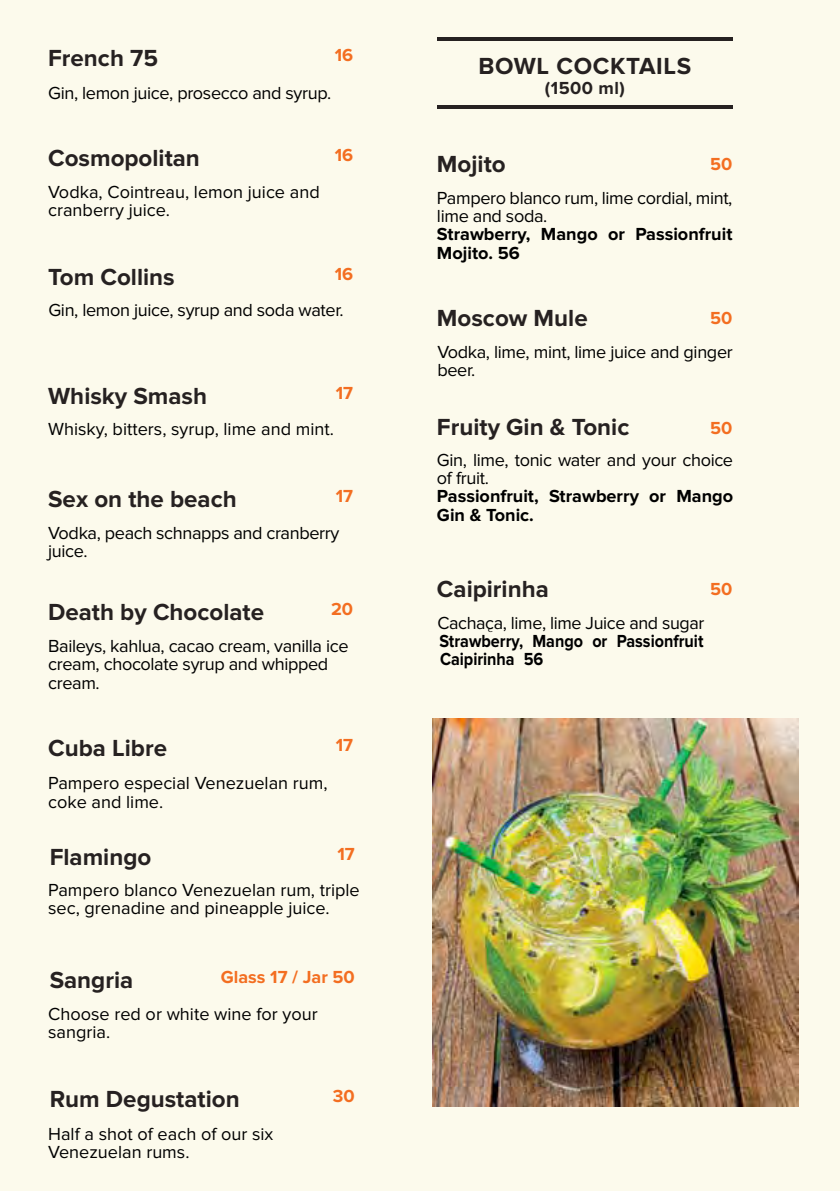
<style>
.page{position:relative;width:840px;height:1191px;background:#fff}
.page>*{position:absolute;margin:0;border:0;box-sizing:border-box;transform-origin:0 0}
.t1{font:700 24.2px "Proxima Nova";color:#262121}
.t2{font:18px/18px "Proxima Nova";letter-spacing:-.02em;color:#000}
.t3{font:18px/18px "Proxima Nova";color:#000}
.t4{font:700 18px/18px "Proxima Nova";color:#000}
.t5{font:700 18px "Proxima Nova";color:#000;scale:.89 1}
.t6{font:700 18px "Proxima Nova";color:#f36e21}
.t7{font:700 18px "Proxima Nova";color:#262121}
.t8{font:7.8px "Proxima Nova";color:#000;scale:1.32 1}
</style>
<div class="page">
<div style="left:0;top:0;width:839px;height:1191px;background:#fcfaec"></div>
<hr style="left:437px;top:105px;width:295px;height:3px;background:#262121">
<hr style="left:437px;top:37px;width:295px;height:3px;background:#262121">
<img style="left:432px;top:718px;width:366px;height:389px">
<h1 class="t1" style="left:48px;top:44px;width:111px">French 75</h1>
<p class="t6" style="left:334px;top:45px;width:20px">16</p>
<p class="t2" style="left:48px;top:84px;width:284px">Gin, lemon juice, prosecco and syrup.</p>
<h1 class="t1" style="left:48px;top:144px;width:153px">Cosmopolitan</h1>
<p class="t3" style="left:48px;top:183px;width:273px">Vodka, Cointreau, lemon juice and cranberry juice.</p>
<p class="t6" style="left:334px;top:144px;width:20px">16</p>
<p class="t6" style="left:334px;top:263px;width:20px">16</p>
<p class="t2" style="left:48px;top:301px;width:296px">Gin, lemon juice, syrup and soda water.</p>
<h1 class="t1" style="left:48px;top:263px;width:128px">Tom Collins</h1>
<h1 class="t1" style="left:48px;top:382px;width:160px">Whisky Smash</h1>
<p class="t6" style="left:335px;top:382px;width:19px">17</p>
<p class="t3" style="left:48px;top:420px;width:287px">Whisky, bitters, syrup, lime and mint.</p>
<p class="t6" style="left:335px;top:485px;width:19px">17</p>
<p class="t2" style="left:48px;top:524px;width:292px">Vodka, peach schnapps and cranberry juice.</p>
<h1 class="t1" style="left:48px;top:485px;width:190px">Sex on the beach</h1>
<p class="t6" style="left:331px;top:598px;width:24px">20</p>
<p class="t2" style="left:48px;top:637px;width:302px">Baileys, kahlua, cacao cream, vanilla ice cream, chocolate syrup and whipped cream.</p>
<h1 class="t1" style="left:48px;top:598px;width:217px">Death by Chocolate</h1>
<h1 class="t1" style="left:48px;top:734px;width:120px">Cuba Libre</h1>
<p class="t3" style="left:48px;top:774px;width:281px">Pampero especial Venezuelan rum, coke and lime.</p>
<p class="t6" style="left:335px;top:735px;width:19px">17</p>
<p class="t6" style="left:337px;top:843px;width:19px">17</p>
<p class="t3" style="left:48px;top:881px;width:313px">Pampero blanco Venezuelan rum, triple sec, grenadine and pineapple juice.</p>
<h1 class="t1" style="left:50px;top:842px;width:103px">Flamingo</h1>
<p class="t6" style="left:221px;top:966px;width:135px">Glass 17 / Jar 50</p>
<p class="t3" style="left:48px;top:1005px;width:271px">Choose red or white wine for your sangria.</p>
<h1 class="t1" style="left:50px;top:966px;width:85px">Sangria</h1>
<h1 class="t1" style="left:50px;top:1085px;width:191px">Rum Degustation</h1>
<p class="t3" style="left:48px;top:1125px;width:227px">Half a shot of each of our six<br>Venezuelan rums.</p>
<p class="t6" style="left:333px;top:1085px;width:23px">30</p>
<h1 class="t1" style="left:478px;top:52px;width:214px">BOWL COCKTAILS</h1>
<p class="t7" style="left:544px;top:77px;width:81px">(1500 ml)</p>
<h1 class="t1" style="left:436px;top:150px;width:70px">Mojito</h1>
<p class="t6" style="left:709px;top:154px;width:24px">50</p>
<p class="t2" style="left:436px;top:190px;width:297px">Pampero blanco rum, lime cordial, mint, lime and soda.</p>
<p class="t4" style="left:436px;top:226px;width:297px">Strawberry, Mango or Passionfruit<br>Mojito. 56</p>
<h1 class="t1" style="left:436px;top:304px;width:152px">Moscow Mule</h1>
<p class="t6" style="left:709px;top:308px;width:24px">50</p>
<p class="t2" style="left:437px;top:343px;width:297px">Vodka, lime, mint, lime juice and ginger beer.</p>
<h1 class="t1" style="left:436px;top:413px;width:194px">Fruity Gin &amp; Tonic</h1>
<p class="t6" style="left:709px;top:417px;width:24px">50</p>
<p class="t2" style="left:436px;top:451px;width:297px">Gin, lime, tonic water and your choice of fruit.</p>
<p class="t4" style="left:436px;top:488px;width:297px">Passionfruit, Strawberry or Mango<br>Gin &amp; Tonic.</p>
<h1 class="t1" style="left:436px;top:575px;width:113px">Caipirinha</h1>
<p class="t5" style="left:439px;top:630px;width:298px">Strawberry, Mango or Passionfruit</p>
<p class="t6" style="left:709px;top:579px;width:24px">50</p>
<p class="t2" style="left:437px;top:614px;width:268px">Cachaca, lime, lime Juice and sugar</p>
<p class="t8" style="left:487px;top:624px;width:5px">c</p>
<p class="t5" style="left:440px;top:648px;width:117px">Caipirinha 56</p>
</div>
